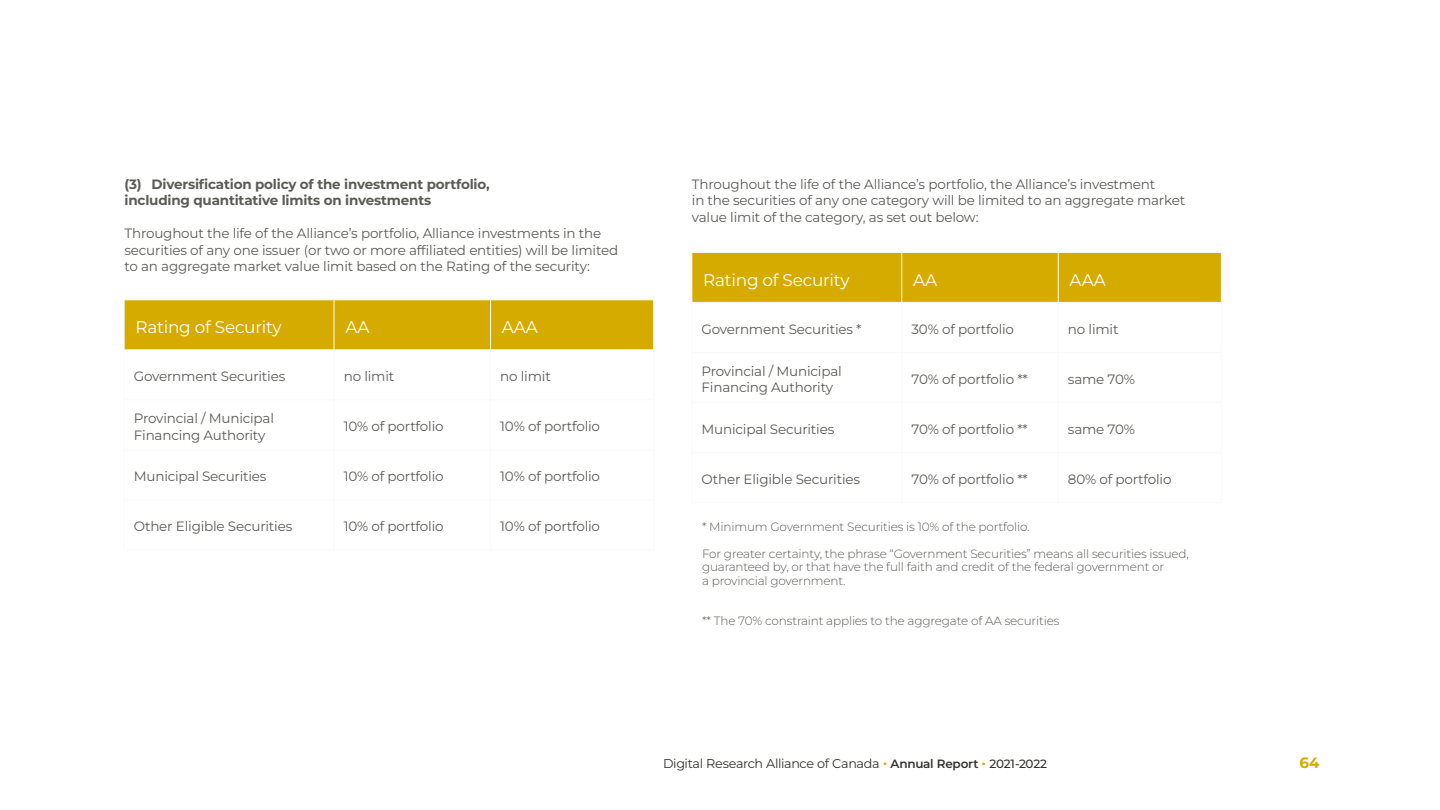
<style>
.page{position:relative;width:1440px;height:810px;background:#fff}
.page>*{position:absolute;margin:0;border:0;box-sizing:border-box;transform-origin:0 0}
.t1{font:16.88px "Montserrat";letter-spacing:-.015em;color:#fff}
.t2{font:700 15px "Montserrat";color:#d6ab00}
.t3{font:13.5px/16.5px "Montserrat";letter-spacing:-.015em;color:#5b5b58}
.t4{font:700 13.5px/16.5px "Montserrat";letter-spacing:-.015em;color:#5b5b58}
.t5{font:12.75px "Montserrat";letter-spacing:-.03em;color:#32322f}
.t6{font:300 12px/13.5px "Montserrat";letter-spacing:-.015em;color:#5b5b58}
.s1{font-weight:500;font-size:15px;color:#d6ab00}
.s2{font-weight:600;font-size:12px}
.s3{font-weight:500;font-size:12px}
</style>
<div class="page">
<div style="left:125px;top:300px;width:528px;height:49px;background:#d6ab00"></div>
<hr style="left:124px;top:299px;width:210px;height:1px;background:#fbfafb">
<hr style="left:124px;top:300px;width:1px;height:49px;background:#fbfafb">
<hr style="left:334px;top:299px;width:156px;height:1px;background:#fbfafb">
<hr style="left:334px;top:300px;width:1px;height:49px;background:#fbfafb">
<hr style="left:490px;top:299px;width:164px;height:1px;background:#fbfafb">
<hr style="left:490px;top:300px;width:1px;height:49px;background:#fbfafb">
<hr style="left:653px;top:300px;width:1px;height:49px;background:#fbfafb">
<hr style="left:124px;top:349px;width:210px;height:1px;background:#fbfafb">
<hr style="left:334px;top:349px;width:156px;height:1px;background:#fbfafb">
<hr style="left:490px;top:349px;width:164px;height:1px;background:#fbfafb">
<hr style="left:124px;top:350px;width:1px;height:50px;background:#fbfafb">
<hr style="left:334px;top:350px;width:1px;height:50px;background:#fbfafb">
<hr style="left:490px;top:350px;width:1px;height:50px;background:#fbfafb">
<hr style="left:653px;top:350px;width:1px;height:50px;background:#fbfafb">
<hr style="left:124px;top:400px;width:210px;height:1px;background:#fbfafb">
<hr style="left:124px;top:400px;width:1px;height:50px;background:#fbfafb">
<hr style="left:334px;top:400px;width:156px;height:1px;background:#fbfafb">
<hr style="left:334px;top:400px;width:1px;height:50px;background:#fbfafb">
<hr style="left:490px;top:400px;width:164px;height:1px;background:#fbfafb">
<hr style="left:490px;top:400px;width:1px;height:50px;background:#fbfafb">
<hr style="left:653px;top:400px;width:1px;height:50px;background:#fbfafb">
<hr style="left:124px;top:450px;width:210px;height:1px;background:#fbfafb">
<hr style="left:124px;top:450px;width:1px;height:50px;background:#fbfafb">
<hr style="left:334px;top:450px;width:156px;height:1px;background:#fbfafb">
<hr style="left:334px;top:450px;width:1px;height:50px;background:#fbfafb">
<hr style="left:490px;top:450px;width:164px;height:1px;background:#fbfafb">
<hr style="left:490px;top:450px;width:1px;height:50px;background:#fbfafb">
<hr style="left:653px;top:450px;width:1px;height:50px;background:#fbfafb">
<hr style="left:124px;top:500px;width:210px;height:1px;background:#fbfafb">
<hr style="left:124px;top:500px;width:1px;height:50px;background:#fbfafb">
<hr style="left:334px;top:500px;width:156px;height:1px;background:#fbfafb">
<hr style="left:334px;top:500px;width:1px;height:50px;background:#fbfafb">
<hr style="left:490px;top:500px;width:164px;height:1px;background:#fbfafb">
<hr style="left:490px;top:500px;width:1px;height:50px;background:#fbfafb">
<hr style="left:653px;top:500px;width:1px;height:50px;background:#fbfafb">
<hr style="left:124px;top:550px;width:210px;height:1px;background:#fbfafb">
<hr style="left:334px;top:550px;width:156px;height:1px;background:#fbfafb">
<hr style="left:490px;top:550px;width:164px;height:1px;background:#fbfafb">
<div style="left:693px;top:253px;width:528px;height:49px;background:#d6ab00"></div>
<hr style="left:692px;top:252px;width:210px;height:1px;background:#fbfafb">
<hr style="left:692px;top:253px;width:1px;height:49px;background:#fbfafb">
<hr style="left:902px;top:252px;width:156px;height:1px;background:#fbfafb">
<hr style="left:901px;top:253px;width:1px;height:49px;background:#fbfafb">
<hr style="left:1058px;top:252px;width:164px;height:1px;background:#fbfafb">
<hr style="left:1058px;top:253px;width:1px;height:49px;background:#fbfafb">
<hr style="left:1221px;top:253px;width:1px;height:49px;background:#fbfafb">
<hr style="left:692px;top:302px;width:210px;height:1px;background:#fbfafb">
<hr style="left:902px;top:302px;width:156px;height:1px;background:#fbfafb">
<hr style="left:1058px;top:302px;width:164px;height:1px;background:#fbfafb">
<hr style="left:692px;top:303px;width:1px;height:49px;background:#fbfafb">
<hr style="left:901px;top:303px;width:1px;height:49px;background:#fbfafb">
<hr style="left:1058px;top:303px;width:1px;height:49px;background:#fbfafb">
<hr style="left:1221px;top:303px;width:1px;height:49px;background:#fbfafb">
<hr style="left:692px;top:352px;width:210px;height:1px;background:#fbfafb">
<hr style="left:692px;top:353px;width:1px;height:49px;background:#fbfafb">
<hr style="left:902px;top:352px;width:156px;height:1px;background:#fbfafb">
<hr style="left:901px;top:353px;width:1px;height:49px;background:#fbfafb">
<hr style="left:1058px;top:352px;width:164px;height:1px;background:#fbfafb">
<hr style="left:1058px;top:353px;width:1px;height:49px;background:#fbfafb">
<hr style="left:1221px;top:353px;width:1px;height:49px;background:#fbfafb">
<hr style="left:692px;top:402px;width:210px;height:1px;background:#fbfafb">
<hr style="left:692px;top:403px;width:1px;height:49px;background:#fbfafb">
<hr style="left:902px;top:402px;width:156px;height:1px;background:#fbfafb">
<hr style="left:901px;top:403px;width:1px;height:49px;background:#fbfafb">
<hr style="left:1058px;top:402px;width:164px;height:1px;background:#fbfafb">
<hr style="left:1058px;top:403px;width:1px;height:49px;background:#fbfafb">
<hr style="left:1221px;top:403px;width:1px;height:49px;background:#fbfafb">
<hr style="left:692px;top:452px;width:210px;height:1px;background:#fbfafb">
<hr style="left:692px;top:453px;width:1px;height:49px;background:#fbfafb">
<hr style="left:902px;top:452px;width:156px;height:1px;background:#fbfafb">
<hr style="left:901px;top:453px;width:1px;height:49px;background:#fbfafb">
<hr style="left:1058px;top:452px;width:164px;height:1px;background:#fbfafb">
<hr style="left:1058px;top:453px;width:1px;height:49px;background:#fbfafb">
<hr style="left:1221px;top:453px;width:1px;height:49px;background:#fbfafb">
<hr style="left:692px;top:502px;width:210px;height:1px;background:#fbfafb">
<hr style="left:902px;top:502px;width:156px;height:1px;background:#fbfafb">
<hr style="left:1058px;top:502px;width:164px;height:1px;background:#fbfafb">
<p class="t4" style="left:124px;top:175px;width:367px">(3) Diversification policy of the investment portfolio, including quantitative limits on investments</p>
<p class="t3" style="left:124px;top:225px;width:495px">Throughout the life of the Alliance’s portfolio, Alliance investments in the securities of any one issuer (or two or more affiliated entities) will be limited to an aggregate market value limit based on the Rating of the security:</p>
<p class="t1" style="left:136px;top:316px;width:148px">Rating of Security</p>
<p class="t1" style="left:345px;top:316px;width:26px">AA</p>
<p class="t1" style="left:502px;top:316px;width:38px">AAA</p>
<p class="t3" style="left:134px;top:368px;width:153px">Government Securities</p>
<p class="t3" style="left:344px;top:368px;width:52px">no limit</p>
<p class="t3" style="left:500px;top:368px;width:52px">no limit</p>
<p class="t3" style="left:134px;top:410px;width:142px">Provincial / Municipal<br>Financing Authority</p>
<p class="t3" style="left:344px;top:418px;width:101px">10% of portfolio</p>
<p class="t3" style="left:500px;top:418px;width:101px">10% of portfolio</p>
<p class="t3" style="left:134px;top:468px;width:134px">Municipal Securities</p>
<p class="t3" style="left:344px;top:468px;width:101px">10% of portfolio</p>
<p class="t3" style="left:500px;top:468px;width:101px">10% of portfolio</p>
<p class="t3" style="left:134px;top:518px;width:160px">Other Eligible Securities</p>
<p class="t3" style="left:344px;top:518px;width:101px">10% of portfolio</p>
<p class="t3" style="left:500px;top:518px;width:101px">10% of portfolio</p>
<p class="t3" style="left:692px;top:175px;width:495px">Throughout the life of the Alliance’s portfolio, the Alliance’s investment<br>in the securities of any one category will be limited to an aggregate market value limit of the category, as set out below:</p>
<p class="t1" style="left:703px;top:268px;width:148px">Rating of Security</p>
<p class="t1" style="left:913px;top:268px;width:26px">AA</p>
<p class="t1" style="left:1070px;top:268px;width:38px">AAA</p>
<p class="t3" style="left:702px;top:321px;width:161px">Government Securities *</p>
<p class="t3" style="left:911px;top:321px;width:104px">30% of portfolio</p>
<p class="t3" style="left:1068px;top:321px;width:52px">no limit</p>
<p class="t3" style="left:702px;top:362px;width:142px">Provincial / Municipal<br>Financing Authority</p>
<p class="t3" style="left:911px;top:371px;width:118px">70% of portfolio **</p>
<p class="t3" style="left:1068px;top:371px;width:69px">same 70%</p>
<p class="t3" style="left:702px;top:421px;width:134px">Municipal Securities</p>
<p class="t3" style="left:911px;top:421px;width:118px">70% of portfolio **</p>
<p class="t3" style="left:1068px;top:421px;width:69px">same 70%</p>
<p class="t3" style="left:702px;top:471px;width:160px">Other Eligible Securities</p>
<p class="t3" style="left:911px;top:471px;width:118px">70% of portfolio **</p>
<p class="t3" style="left:1068px;top:471px;width:105px">80% of portfolio</p>
<p class="t6" style="left:702px;top:519px;width:329px">* Minimum Government Securities is 10% of the portfolio.</p>
<p class="t6" style="left:702px;top:546px;width:488px">For greater certainty, the phrase “Government Securities” means all securities issued, guaranteed by, or that have the full faith and credit of the federal government or<br>a provincial government.</p>
<p class="t6" style="left:702px;top:614px;width:359px">** The 70% constraint applies to the aggregate of AA securities</p>
<p class="t5" style="left:663px;top:755px;width:386px">Digital Research Alliance of Canada <span class="s1">•</span> <span class="s2">Annual Report</span> <span class="s1">•</span> <span class="s3">2021-2022</span></p>
<p class="t2" style="left:1300px;top:753px;width:22px">64</p>
</div>
